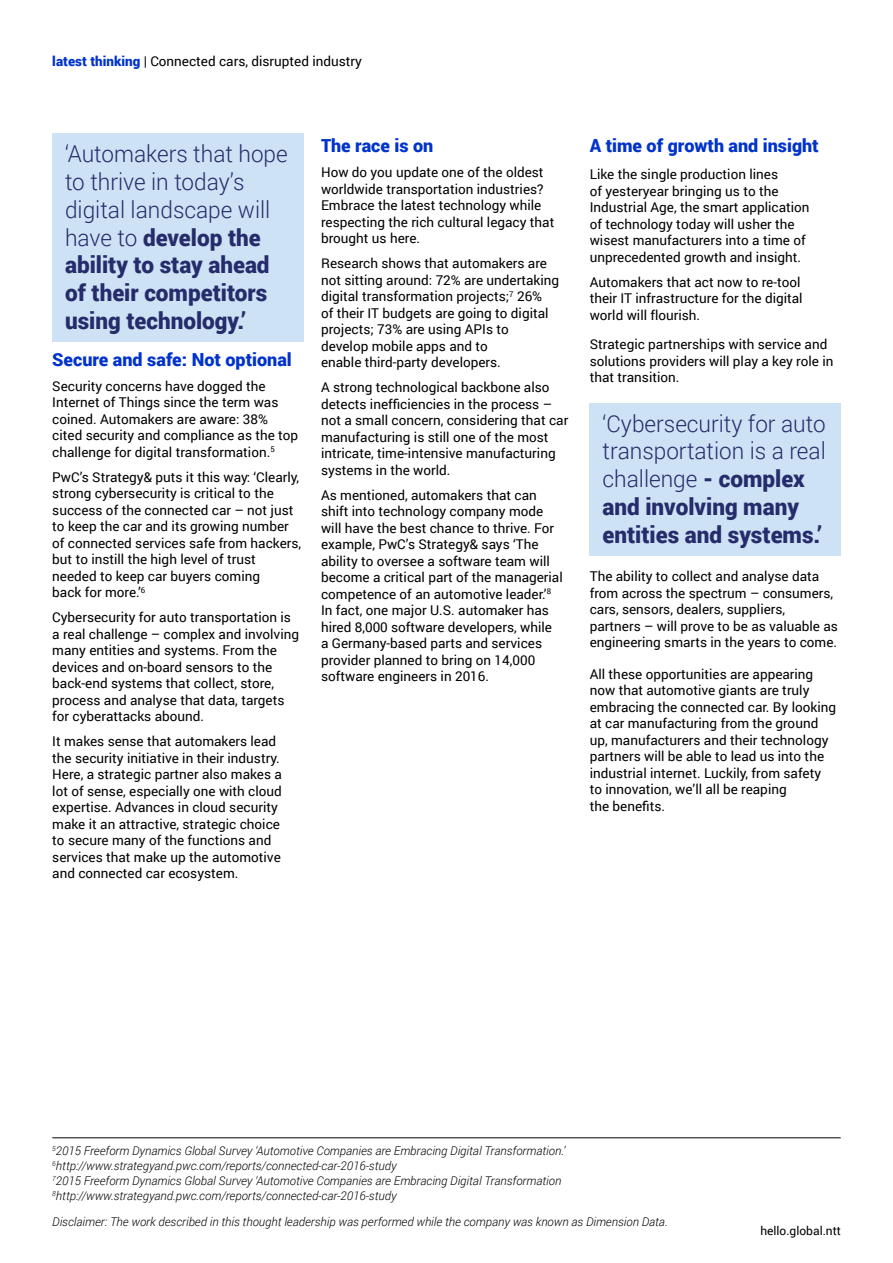
<style>
.page{position:relative;width:893px;height:1263px;background:#fff}
.page>*{position:absolute;margin:0;border:0;box-sizing:border-box;transform-origin:0 0}
.t1{font:900 23.25px/27.9px "Roboto";color:#262c6b}
.t2{font:300 23.25px/27.9px "Roboto";color:#262c6b}
.t3{font:900 18px "Roboto";color:#03c}
.t4{font:13.5px/16.5px "Roboto";color:#000}
.t5{font:italic 300 12px/15px "Roboto";color:#000}
.t6{font:12px "Roboto";color:#000}
.s1{font-weight:900;color:#03c}
.s2{font-weight:300}
.s3{font-weight:900}
</style>
<div class="page">
<div style="left:52px;top:133px;width:251px;height:209px;background:#cde2f4"></div>
<div style="left:590px;top:403px;width:251px;height:153px;background:#cde2f4"></div>
<hr style="left:52px;top:1137px;width:789px;height:1px;background:#000">
<p class="t4" style="left:52px;top:53px;width:311px"><span class="s1">latest thinking</span> | Connected cars, disrupted industry</p>
<h1 class="t1" style="left:65px;top:139px;width:224px"><span class="s2">‘Automakers that hope to thrive in today’s digital landscape will have to</span> develop the ability to stay ahead of their competitors using technology.’</h1>
<h2 class="t3" style="left:52px;top:346px;width:241px">Secure and safe: Not optional</h2>
<p class="t4" style="left:52px;top:377px;width:247px">Security concerns have dogged the Internet of Things since the term was coined. Automakers are aware: 38% cited security and compliance as the top challenge for digital transformation.<sup>5</sup></p>
<p class="t4" style="left:52px;top:468px;width:250px">PwC’s Strategy&amp; puts it this way: ‘Clearly, strong cybersecurity is critical to the success of the connected car – not just to keep the car and its growing number of connected services safe from hackers, but to instill the high level of trust needed to keep car buyers coming<br>back for more.’<sup>6</sup></p>
<p class="t4" style="left:52px;top:608px;width:248px">Cybersecurity for auto transportation is a real challenge – complex and involving many entities and systems. From the devices and on-board sensors to the back-end systems that collect, store, process and analyse that data, targets for cyberattacks abound.</p>
<p class="t4" style="left:52px;top:732px;width:231px">It makes sense that automakers lead the security initiative in their industry.<br>Here, a strategic partner also makes a lot of sense, especially one with cloud expertise. Advances in cloud security make it an attractive, strategic choice to secure many of the functions and services that make up the automotive and connected car ecosystem.</p>
<h2 class="t3" style="left:321px;top:133px;width:114px">The race is on</h2>
<p class="t4" style="left:321px;top:164px;width:235px">How do you update one of the oldest worldwide transportation industries?<br>Embrace the latest technology while respecting the rich cultural legacy that brought us here.</p>
<p class="t4" style="left:321px;top:255px;width:240px">Research shows that automakers are not sitting around: 72% are undertaking digital transformation projects;<sup>7</sup> 26%<br>of their IT budgets are going to digital projects; 73% are using APIs to develop mobile apps and to<br>enable third-party developers.</p>
<p class="t4" style="left:321px;top:379px;width:249px">A strong technological backbone also detects inefficiencies in the process – not a small concern, considering that car manufacturing is still one of the most intricate, time-intensive manufacturing systems in the world.</p>
<p class="t4" style="left:321px;top:486px;width:243px">As mentioned, automakers that can shift into technology company mode will have the best chance to thrive. For example, PwC’s Strategy&amp; says ‘The ability to oversee a software team will become a critical part of the managerial competence of an automotive leader.’<sup>8<br></sup>In fact, one major U.S. automaker has hired 8,000 software developers, while<br>a Germany-based parts and services provider planned to bring on 14,000 software engineers in 2016.</p>
<h2 class="t3" style="left:590px;top:133px;width:231px">A time of growth and insight</h2>
<p class="t4" style="left:590px;top:166px;width:221px">Like the single production lines<br>of yesteryear bringing us to the Industrial Age, the smart application of technology today will usher the wisest manufacturers into a time of unprecedented growth and insight.</p>
<p class="t4" style="left:590px;top:273px;width:214px">Automakers that act now to re-tool their IT infrastructure for the digital world will flourish.</p>
<p class="t4" style="left:590px;top:335px;width:245px">Strategic partnerships with service and solutions providers will play a key role in that transition.</p>
<h1 class="t2" style="left:602px;top:408px;width:225px">‘Cybersecurity for auto transportation is a real challenge <span class="s3">- complex and involving many entities and systems.’</span></h1>
<p class="t4" style="left:590px;top:568px;width:250px">The ability to collect and analyse data from across the spectrum – consumers, cars, sensors, dealers, suppliers, partners – will prove to be as valuable as engineering smarts in the years to come.</p>
<p class="t4" style="left:590px;top:665px;width:248px">All these opportunities are appearing now that automotive giants are truly embracing the connected car. By looking at car manufacturing from the ground up, manufacturers and their technology partners will be able to lead us into the industrial internet. Luckily, from safety to innovation, we’ll all be reaping<br>the benefits.</p>
<p class="t5" style="left:52px;top:1143px;width:514px"><sup>5</sup>2015 Freeform Dynamics Global Survey ‘Automotive Companies are Embracing Digital Transformation.’ <sup>6</sup>http://www.strategyand.pwc.com/reports/connected-car-2016-study<br><sup>7</sup>2015 Freeform Dynamics Global Survey ‘Automotive Companies are Embracing Digital Transformation <sup>8</sup>http://www.strategyand.pwc.com/reports/connected-car-2016-study</p>
<p class="t5" style="left:52px;top:1214px;width:617px">Disclaimer: The work described in this thought leadership was performed while the company was known as Dimension Data.</p>
<p class="t6" style="left:760px;top:1222px;width:82px">hello.global.ntt</p>
</div>
